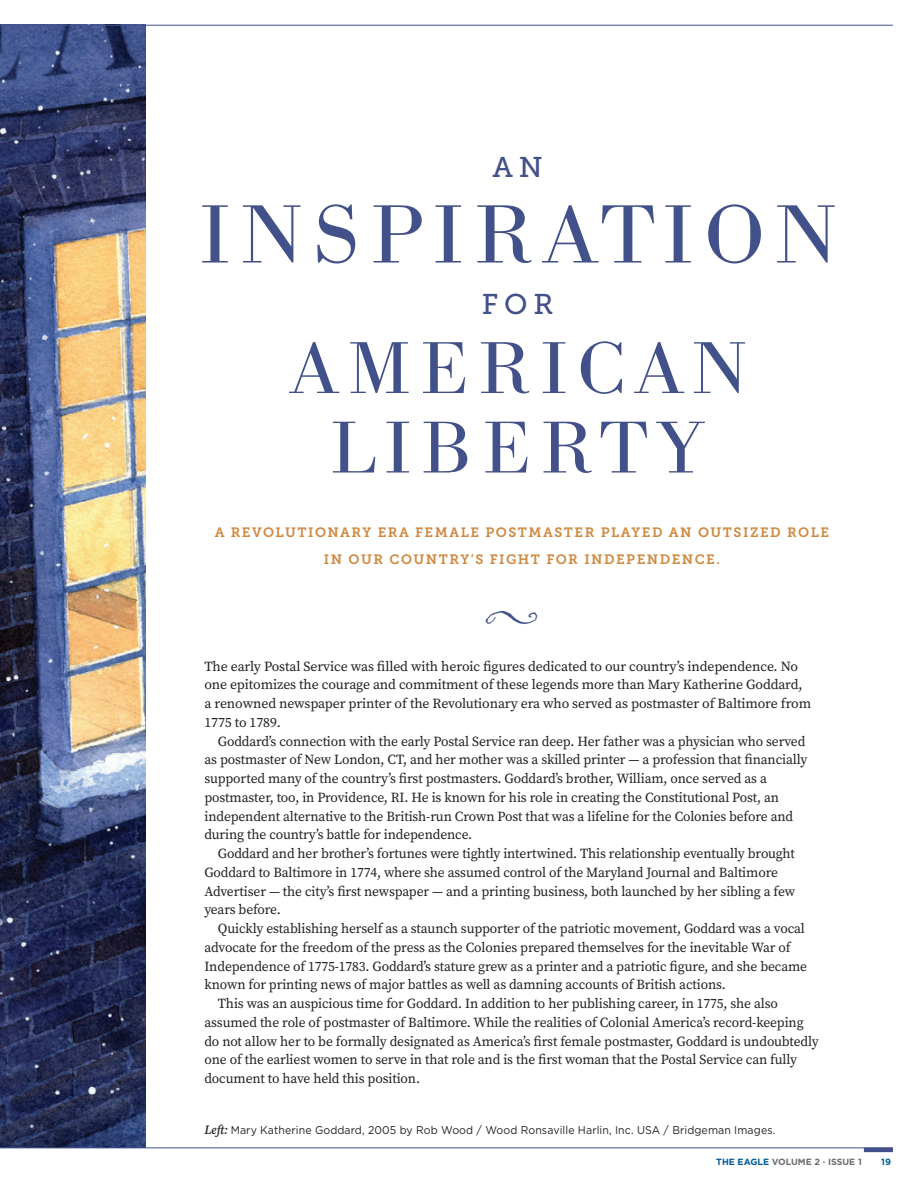
<style>
.page{position:relative;width:918px;height:1188px;background:#fff}
.page>*{position:absolute;margin:0;border:0;box-sizing:border-box;transform-origin:0 0}
.body{font:300 81px "Bodoni BE";letter-spacing:.125em;color:#425189;scale:1.08 1}
.body-2{font:300 72px/79.5px "Bodoni BE";letter-spacing:.125em;color:#425189;text-align:center;scale:1.08 1}
.body-3{font:31.5px "Dear Sarah Swash";color:#425189;scale:1.08 1}
.body-4{font:28.5px "Museo Slab 500";color:#425189}
.EAGLE_Body__Source_S{font:13.8px/18.8px "Source Serif Variable";letter-spacing:-.01em;color:#231f20}
.body-5{font:13.5px/27px "Museo Slab 700";letter-spacing:.11em;color:#ce893f;text-align:center}
.EAGLE_Body__Minion_P{font:11.25px "Gotham";letter-spacing:.01em;color:#231f20;scale:.94 1}
.t1{font:700 9px "Gotham";color:#6c6d70}
.t2{font:700 9px "Gotham";color:#005c98}
.s1{font-family:"Source Serif Variable";font-style:italic;font-size:12.75px}
.s2{color:#005c98}
</style>
<div class="page">
<img style="left:0;top:26px;width:146px;height:1121px">
<hr style="left:0;top:1147px;width:893px;height:1px;background:#425189">
<hr style="left:864px;top:1148px;width:29px;height:4px;background:#425189">
<hr style="left:0;top:25px;width:893px;height:1px;background:#425189">
<p class="body-4" style="left:492px;top:151px;width:52px">AN</p>
<p class="body" style="left:199px;top:189px;width:591px">INSPIRATION</p>
<p class="body-4" style="left:482px;top:288px;width:73px">FOR</p>
<p class="body-2" style="left:289px;top:331px;width:425px">AMERICAN<br>LIBERTY</p>
<p class="body-5" style="left:215px;top:519px;width:616px">A REVOLUTIONARY ERA FEMALE POSTMASTER PLAYED AN OUTSIZED ROLE<br>IN OUR COUNTRY’S FIGHT FOR INDEPENDENCE.</p>
<p class="body-3" style="left:484px;top:594px;width:52px">e</p>
<p class="EAGLE_Body__Source_S" style="left:204px;top:657px;width:608px">The early Postal Service was filled with heroic figures dedicated to our country’s independence. No one epitomizes the courage and commitment of these legends more than Mary Katherine Goddard, a renowned newspaper printer of the Revolutionary era who served as postmaster of Baltimore from 1775 to 1789.</p>
<p class="EAGLE_Body__Source_S" style="left:204px;top:732px;width:605px;text-indent:14px">Goddard’s connection with the early Postal Service ran deep. Her father was a physician who served as postmaster of New London, CT, and her mother was a skilled printer — a profession that financially supported many of the country’s first postmasters. Goddard’s brother, William, once served as a postmaster, too, in Providence, RI. He is known for his role in creating the Constitutional Post, an independent alternative to the British-run Crown Post that was a lifeline for the Colonies before and during the country’s battle for independence.</p>
<p class="EAGLE_Body__Source_S" style="left:204px;top:844px;width:592px;text-indent:14px">Goddard and her brother’s fortunes were tightly intertwined. This relationship eventually brought Goddard to Baltimore in 1774, where she assumed control of the Maryland Journal and Baltimore Advertiser — the city’s first newspaper — and a printing business, both launched by her sibling a few years before.</p>
<p class="EAGLE_Body__Source_S" style="left:204px;top:919px;width:604px;text-indent:14px">Quickly establishing herself as a staunch supporter of the patriotic movement, Goddard was a vocal advocate for the freedom of the press as the Colonies prepared themselves for the inevitable War of Independence of 1775-1783. Goddard’s stature grew as a printer and a patriotic figure, and she became known for printing news of major battles as well as damning accounts of British actions.</p>
<p class="EAGLE_Body__Source_S" style="left:204px;top:994px;width:616px;text-indent:14px">This was an auspicious time for Goddard. In addition to her publishing career, in 1775, she also assumed the role of postmaster of Baltimore. While the realities of Colonial America’s record-keeping do not allow her to be formally designated as America’s first female postmaster, Goddard is undoubtedly one of the earliest women to serve in that role and is the first woman that the Postal Service can fully document to have held this position.</p>
<p class="EAGLE_Body__Minion_P" style="left:204px;top:1122px;width:609px"><span class="s1">Left:</span> Mary Katherine Goddard, 2005 by Rob Wood / Wood Ronsaville Harlin, Inc. USA / Bridgeman Images.</p>
<p class="t1" style="left:716px;top:1156px;width:147px"><span class="s2">THE EAGLE</span> VOLUME 2 · ISSUE 1</p>
<p class="t2" style="left:881px;top:1156px;width:11px">19</p>
</div>
